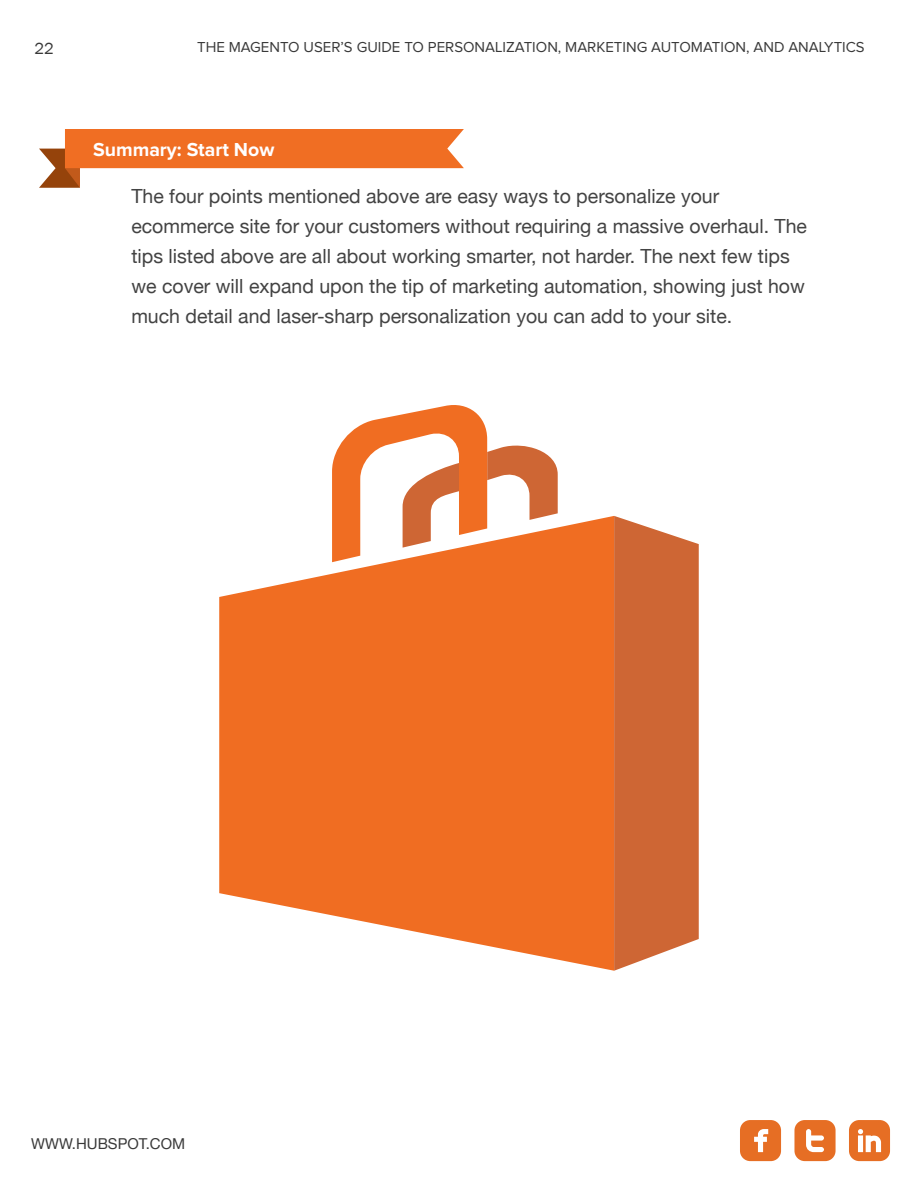
<style>
.page{position:relative;width:918px;height:1188px;background:#fff}
.page>*{position:absolute;margin:0;border:0;box-sizing:border-box;transform-origin:0 0}
.t1{font:19.5px/30px "Helvetica Neue";color:#434343}
.t2{font:700 19.5px "Proxima Nova";color:#fff}
.t3{font:16.5px "Franklin Gothic";color:#393939}
.t4{font:15px "Proxima Nova";color:#393939}
.t5{font:15px "Helvetica Neue";color:#393939}
</style>
<div class="page">
<svg style="left:740px;top:1120px;width:41px;height:41px;background:#e98546"></svg>
<svg style="left:794px;top:1120px;width:42px;height:41px"></svg>
<svg style="left:849px;top:1120px;width:41px;height:41px"></svg>
<svg style="left:39px;top:129px;width:425px;height:59px"></svg>
<svg style="left:219px;top:516px;width:395px;height:455px;background:#f28141"></svg>
<svg style="left:332px;top:405px;width:226px;height:157px"></svg>
<svg style="left:614px;top:516px;width:85px;height:455px;background:#d17042"></svg>
<p class="t3" style="left:35px;top:38px;width:21px">22</p>
<p class="t4" style="left:197px;top:40px;width:669px">THE MAGENTO USER’S GUIDE TO PERSONALIZATION, MARKETING AUTOMATION, AND ANALYTICS</p>
<p class="t2" style="left:93px;top:141px;width:183px">Summary: Start Now</p>
<p class="t1" style="left:131px;top:182px;width:677px">The four points mentioned above are easy ways to personalize your ecommerce site for your customers without requiring a massive overhaul. The tips listed above are all about working smarter, not harder. The next few tips we cover will expand upon the tip of marketing automation, showing just how much detail and laser-sharp personalization you can add to your site.</p>
<p class="t5" style="left:31px;top:1133px;width:155px">www.Hubspot.com</p>
</div>
